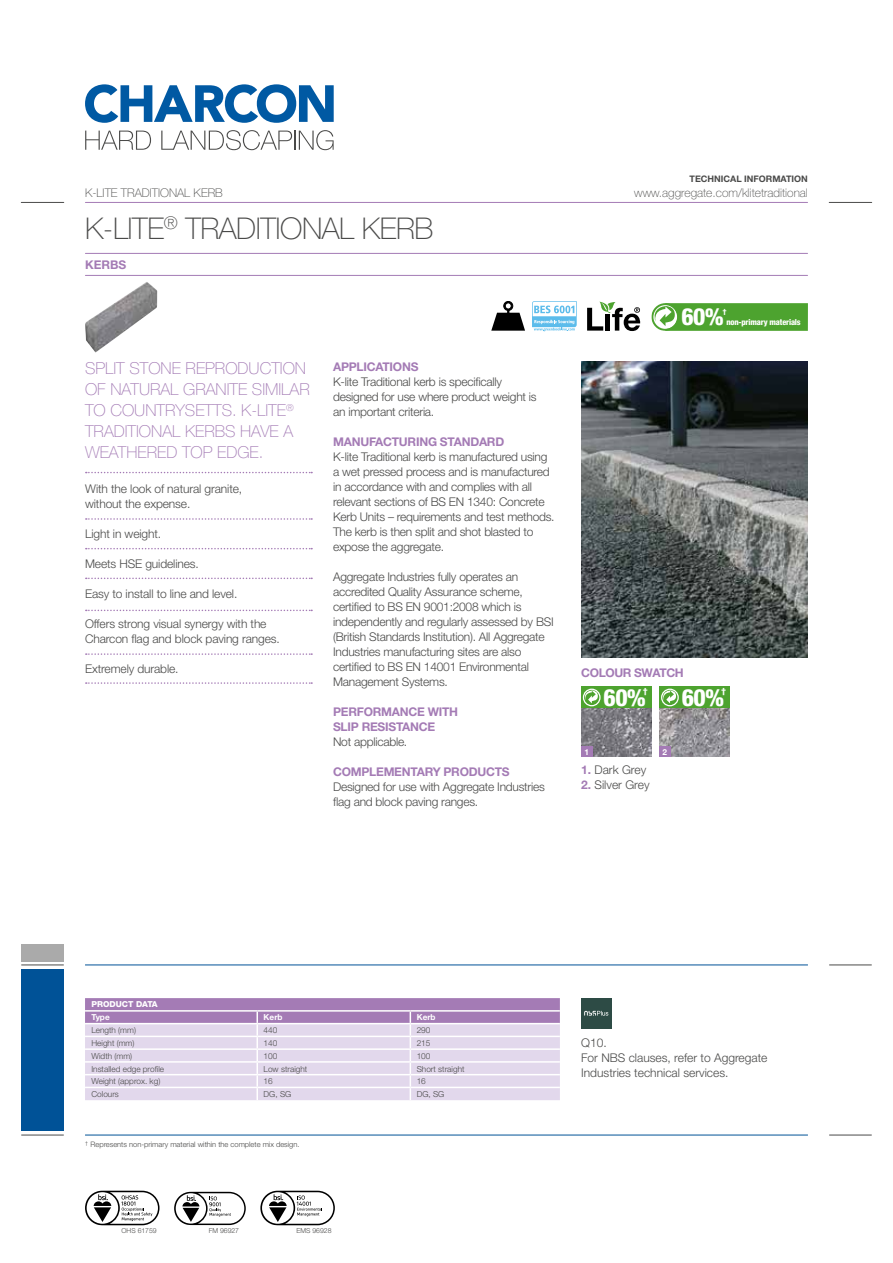
<style>
.page{position:relative;width:893px;height:1263px;background:#fff}
.page>*{position:absolute;margin:0;border:0;box-sizing:border-box;transform-origin:0 0}
.t1{font:100 30px "Helvetica Neue";letter-spacing:-.015em;color:#4a4a49}
.AI_Table{font:800 condensed 23.7px "Helvetica Neue";color:#fff}
.AI_Table-2{font:800 condensed 23.55px "Helvetica Neue";color:#fff}
.Intro{font:100 16.5px/21px "Helvetica Neue";color:#a47bb5}
.AI_Body{font:300 12px/15px "Helvetica Neue";letter-spacing:-.02em;color:#4a4a49}
.AI_Body-2{font:700 12px/15px "Helvetica Neue";letter-spacing:-.02em;color:#a47bb5}
.AI_Body-3{font:300 12px/15px "Helvetica Neue";color:#4a4a49}
.t2{font:100 12px "Helvetica Neue";color:#4a4a49}
.t3{font:700 9px "Helvetica Neue";color:#4a4a49}
.AI_Table-3{font:800 condensed 8.4px "Helvetica Neue";color:#fff}
.AI_Table-4{font:300 8.25px "Helvetica Neue";color:#4a4a49}
.AI_Table-5{font:800 condensed 8.25px "Helvetica Neue";letter-spacing:-.02em;color:#fff}
.AI_Table-6{font:700 8.25px "Helvetica Neue";color:#fff}
.AI_Table-7{font:800 8.25px "Helvetica Neue";color:#fff}
.AI_Body-4{font:300 7.5px "Helvetica Neue";color:#4a4a49}
.AI_Table-8{font:800 condensed 7.05px "Helvetica Neue";color:#fff}
.t4{font:300 6.9px "Helvetica Neue";color:#4a4a49}
.s1{font-weight:700;color:#a47bb5}
</style>
<div class="page">
<img style="left:581px;top:708px;width:70px;height:49px">
<img style="left:659px;top:708px;width:71px;height:49px">
<div style="left:581px;top:686px;width:70px;height:22px;background:#4da32f"></div>
<div style="left:583px;top:689px;width:18px;height:17px;border:1px solid #fff;border-radius:50%"></div>
<svg style="left:582px;top:690px;width:16px;height:13px"></svg>
<div style="left:659px;top:686px;width:71px;height:22px;background:#4da32f"></div>
<div style="left:661px;top:689px;width:18px;height:17px;border:1px solid #fff;border-radius:50%"></div>
<svg style="left:661px;top:690px;width:15px;height:13px"></svg>
<div style="left:21px;top:969px;width:43px;height:161px;background:#005297"></div>
<div style="left:21px;top:944px;width:43px;height:17px;background:#aaa"></div>
<hr style="left:21px;top:1135px;width:43px;height:1px;background:#4a4a49">
<hr style="left:85px;top:1135px;width:723px;height:1px;background:#005297">
<hr style="left:829px;top:1135px;width:43px;height:1px;background:#4a4a49">
<hr style="left:21px;top:964px;width:43px;height:1px;background:#4a4a49">
<hr style="left:21px;top:202px;width:43px;height:1px;background:#4a4a49">
<hr style="left:85px;top:202px;width:722px;height:1px;background:#a47bb5">
<hr style="left:85px;top:253px;width:722px;height:1px;background:#a47bb5">
<hr style="left:85px;top:275px;width:722px;height:1px;background:#a47bb5">
<hr style="left:829px;top:202px;width:43px;height:1px;background:#4a4a49">
<hr style="left:85px;top:964px;width:723px;height:1px;background:#005297">
<hr style="left:829px;top:964px;width:43px;height:1px;background:#4a4a49">
<svg style="left:85px;top:84px;width:249px;height:39px"></svg>
<svg style="left:85px;top:131px;width:66px;height:19px"></svg>
<svg style="left:161px;top:130px;width:173px;height:20px"></svg>
<svg style="left:86px;top:518px;width:226px;height:2px"></svg>
<svg style="left:86px;top:472px;width:226px;height:1px"></svg>
<svg style="left:86px;top:548px;width:226px;height:1px"></svg>
<svg style="left:86px;top:578px;width:226px;height:1px"></svg>
<svg style="left:86px;top:610px;width:226px;height:1px"></svg>
<svg style="left:86px;top:653px;width:226px;height:2px"></svg>
<svg style="left:86px;top:682px;width:226px;height:2px"></svg>
<img style="left:581px;top:361px;width:227px;height:297px">
<svg style="left:260px;top:1191px;width:75px;height:34px"></svg>
<svg style="left:85px;top:1191px;width:75px;height:34px"></svg>
<svg style="left:174px;top:1192px;width:72px;height:33px"></svg>
<div style="left:581px;top:998px;width:30px;height:30px;background:#2d4b45"></div>
<svg style="left:584px;top:1011px;width:24px;height:5px"></svg>
<svg style="left:491px;top:301px;width:34px;height:30px"></svg>
<svg style="left:532px;top:301px;width:45px;height:30px"></svg>
<div style="left:581px;top:746px;width:11px;height:11px;background:#a47bb5"></div>
<div style="left:659px;top:746px;width:11px;height:11px;background:#a47bb5"></div>
<div style="left:665px;top:303px;width:143px;height:28px;background:#4da32f"></div>
<svg style="left:651px;top:303px;width:28px;height:28px"></svg>
<svg style="left:587px;top:302px;width:53px;height:29px"></svg>
<img style="left:85px;top:282px;width:72px;height:71px">
<svg style="left:85px;top:998px;width:475px;height:102px;background:#d7c7e1"></svg>
<p class="t2" style="left:85px;top:186px;width:139px">K-LITE TRADITIONAL KERB</p>
<p class="t1" style="left:85px;top:212px;width:350px">K-LITE<sup>®</sup> TRADITIONAL KERB</p>
<p class="AI_Body-2" style="left:85px;top:257px;width:43px">KERBS</p>
<p class="Intro" style="left:85px;top:358px;width:226px">SPLIT STONE REPRODUCTION<br>OF NATURAL GRANITE SIMILAR<br>TO COUNTRYSETTS. K-LITE<sup>®<br></sup>TRADITIONAL KERBS HAVE A</p>
<p class="Intro" style="left:85px;top:442px;width:180px">WEATHERED TOP EDGE.</p>
<p class="AI_Body" style="left:85px;top:481px;width:159px">With the look of natural granite, without the expense.</p>
<p class="AI_Body" style="left:85px;top:526px;width:78px">Light in weight.</p>
<p class="AI_Body" style="left:85px;top:556px;width:115px">Meets HSE guidelines.</p>
<p class="AI_Body" style="left:85px;top:586px;width:154px">Easy to install to line and level.</p>
<p class="AI_Body" style="left:85px;top:616px;width:196px">Offers strong visual synergy with the<br>Charcon flag and block paving ranges.</p>
<p class="AI_Body" style="left:85px;top:661px;width:95px">Extremely durable.</p>
<p class="AI_Body-2" style="left:333px;top:359px;width:87px">APPLICATIONS</p>
<p class="AI_Body" style="left:333px;top:374px;width:205px">K-lite Traditional kerb is specifically designed for use where product weight is an important criteria.</p>
<p class="AI_Body-2" style="left:333px;top:434px;width:173px">MANUFACTURING STANDARD</p>
<p class="AI_Body" style="left:333px;top:449px;width:223px">K-lite Traditional kerb is manufactured using a wet pressed process and is manufactured in accordance with and complies with all relevant sections of BS EN 1340: Concrete Kerb Units – requirements and test methods.</p>
<p class="AI_Body" style="left:333px;top:524px;width:202px">The kerb is then split and shot blasted to expose the aggregate.</p>
<p class="AI_Body" style="left:333px;top:569px;width:222px">Aggregate Industries fully operates an accredited Quality Assurance scheme, certified to BS EN 9001:2008 which is independently and regularly assessed by BSI (British Standards Institution). All Aggregate Industries manufacturing sites are also certified to BS EN 14001 Environmental Management Systems.</p>
<p class="AI_Body-2" style="left:333px;top:704px;width:127px">PERFORMANCE WITH<br>SLIP RESISTANCE</p>
<p class="AI_Body" style="left:333px;top:734px;width:76px">Not applicable.</p>
<p class="AI_Body-2" style="left:333px;top:764px;width:178px">COMPLEMENTARY PRODUCTS</p>
<p class="AI_Body" style="left:333px;top:779px;width:213px">Designed for use with Aggregate Industries flag and block paving ranges.</p>
<p class="t3" style="left:690px;top:174px;width:120px">TECHNICAL INFORMATION</p>
<p class="t2" style="left:634px;top:186px;width:175px">www.aggregate.com/klitetraditional</p>
<p class="AI_Table-2" style="left:681px;top:302px;width:43px">60%</p>
<p class="AI_Table-5" style="left:726px;top:317px;width:76px">non-primary materials</p>
<p class="AI_Table-8" style="left:723px;top:307px;width:5px">†</p>
<p class="AI_Body-2" style="left:581px;top:665px;width:104px">COLOUR SWATCH</p>
<p class="AI_Table" style="left:604px;top:682px;width:44px">60%</p>
<p class="AI_Table-3" style="left:643px;top:686px;width:6px">†</p>
<p class="AI_Table" style="left:682px;top:682px;width:44px">60%</p>
<p class="AI_Table-3" style="left:721px;top:686px;width:6px">†</p>
<p class="AI_Table-6" style="left:584px;top:747px;width:6px">1</p>
<p class="AI_Table-6" style="left:663px;top:747px;width:6px">2</p>
<p class="AI_Body-3" style="left:581px;top:762px;width:67px"><span class="s1">1.</span> Dark Grey</p>
<p class="AI_Body-3" style="left:581px;top:777px;width:70px"><span class="s1">2.</span> Silver Grey</p>
<p class="AI_Table-7" style="left:91px;top:999px;width:68px">PRODUCT DATA</p>
<p class="AI_Table-6" style="left:91px;top:1012px;width:20px">Type</p>
<p class="AI_Table-6" style="left:264px;top:1012px;width:20px">Kerb</p>
<p class="AI_Table-6" style="left:417px;top:1012px;width:20px">Kerb</p>
<p class="AI_Table-4" style="left:91px;top:1025px;width:46px">Length (mm)</p>
<p class="AI_Table-4" style="left:264px;top:1025px;width:15px">440</p>
<p class="AI_Table-4" style="left:417px;top:1025px;width:15px">290</p>
<p class="AI_Table-4" style="left:91px;top:1038px;width:45px">Height (mm)</p>
<p class="AI_Table-4" style="left:264px;top:1038px;width:15px">140</p>
<p class="AI_Table-4" style="left:417px;top:1038px;width:15px">215</p>
<p class="AI_Table-4" style="left:91px;top:1051px;width:42px">Width (mm)</p>
<p class="AI_Table-4" style="left:264px;top:1051px;width:15px">100</p>
<p class="AI_Table-4" style="left:417px;top:1051px;width:15px">100</p>
<p class="AI_Table-4" style="left:91px;top:1063px;width:74px">Installed edge profile</p>
<p class="AI_Table-4" style="left:264px;top:1063px;width:45px">Low straight</p>
<p class="AI_Table-4" style="left:417px;top:1063px;width:49px">Short straight</p>
<p class="AI_Table-4" style="left:91px;top:1076px;width:70px">Weight (approx. kg)</p>
<p class="AI_Table-4" style="left:264px;top:1076px;width:11px">16</p>
<p class="AI_Table-4" style="left:417px;top:1076px;width:11px">16</p>
<p class="AI_Table-4" style="left:91px;top:1089px;width:29px">Colours</p>
<p class="AI_Table-4" style="left:264px;top:1089px;width:29px">DG, SG</p>
<p class="AI_Table-4" style="left:417px;top:1089px;width:29px">DG, SG</p>
<p class="AI_Body-4" style="left:85px;top:1139px;width:216px"><sup>†</sup> Represents non-primary material within the complete mix design.</p>
<p class="t4" style="left:122px;top:1226px;width:37px">OHS 61759</p>
<p class="t4" style="left:209px;top:1226px;width:32px">FM 96927</p>
<p class="t4" style="left:296px;top:1226px;width:37px">EMS 96928</p>
<p class="AI_Body-3" style="left:581px;top:1035px;width:188px">Q10.<br>For NBS clauses, refer to Aggregate<br>Industries technical services.</p>
</div>
